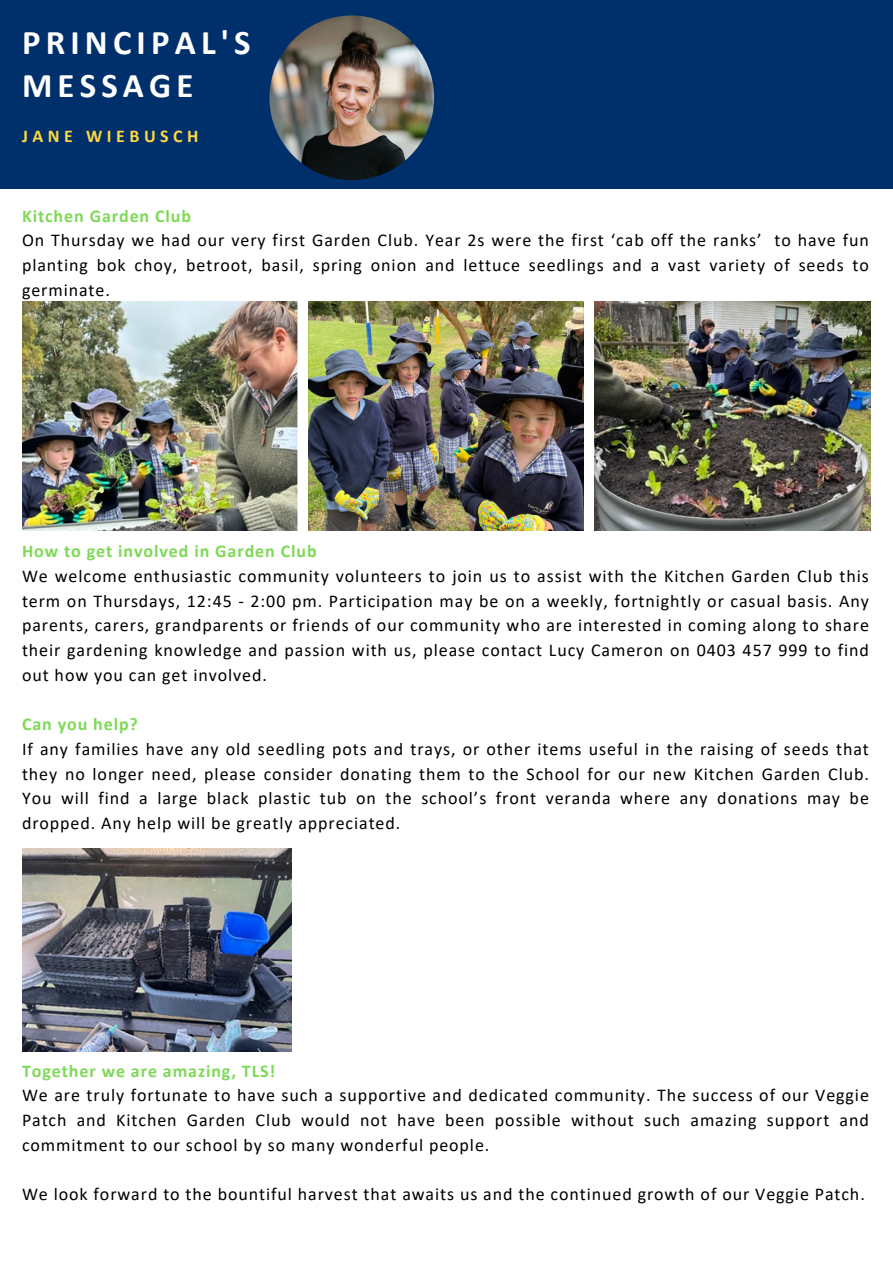
<style>
.page{position:relative;width:893px;height:1264px;background:#fff}
.page>*{position:absolute;margin:0;border:0;box-sizing:border-box;transform-origin:0 0}
.t1{font:700 34.65px "Calibri";letter-spacing:.15em;color:#fff}
.t2{font:18px/24.8px "Calibri";letter-spacing:.05em;color:#000;text-align:justify}
.t3{font:700 18px "Calibri";letter-spacing:.05em;color:#7ed957}
.t4{font:700 18px "Calibri";letter-spacing:.25em;color:#ffd840}
</style>
<div class="page">
<img style="left:22px;top:302px;width:275px;height:228px">
<img style="left:594px;top:302px;width:276px;height:228px">
<img style="left:309px;top:302px;width:274px;height:228px">
<div style="left:0;top:0;width:892px;height:188px;background:#00306b"></div>
<img style="left:269px;top:15px;width:165px;height:165px;border-radius:50%">
<img style="left:22px;top:848px;width:270px;height:203px">
<p class="t1" style="left:22px;top:28px;width:230px">PRINCIPAL'S</p>
<p class="t1" style="left:22px;top:71px;width:173px">MESSAGE</p>
<p class="t4" style="left:22px;top:129px;width:178px">JANE WIEBUSCH</p>
<p class="t3" style="left:22px;top:208px;width:171px">Kitchen Garden Club</p>
<p class="t2" style="left:22px;top:229px;width:848px">On Thursday we had our very first Garden Club. Year 2s were the first ‘cab off the ranks’ to have fun planting bok choy, betroot, basil, spring onion and lettuce seedlings and a vast variety of seeds to germinate.</p>
<p class="t3" style="left:22px;top:543px;width:296px">How to get involved in Garden Club</p>
<p class="t2" style="left:22px;top:565px;width:848px">We welcome enthusiastic community volunteers to join us to assist with the Kitchen Garden Club this term on Thursdays, 12:45 - 2:00 pm. Participation may be on a weekly, fortnightly or casual basis. Any parents, carers, grandparents or friends of our community who are interested in coming along to share their gardening knowledge and passion with us, please contact Lucy Cameron on 0403 457 999 to find out how you can get involved.</p>
<p class="t3" style="left:22px;top:716px;width:117px">Can you help?</p>
<p class="t2" style="left:22px;top:738px;width:848px">If any families have any old seedling pots and trays, or other items useful in the raising of seeds that they no longer need, please consider donating them to the School for our new Kitchen Garden Club.<br>You will find a large black plastic tub on the school’s front veranda where any donations may be dropped. Any help will be greatly appreciated.</p>
<p class="t3" style="left:22px;top:1063px;width:255px">Together we are amazing, TLS!</p>
<p class="t2" style="left:22px;top:1084px;width:848px">We are truly fortunate to have such a supportive and dedicated community. The success of our Veggie Patch and Kitchen Garden Club would not have been possible without such amazing support and commitment to our school by so many wonderful people.</p>
<p class="t2" style="left:22px;top:1183px;width:844px">We look forward to the bountiful harvest that awaits us and the continued growth of our Veggie Patch.</p>
</div>
